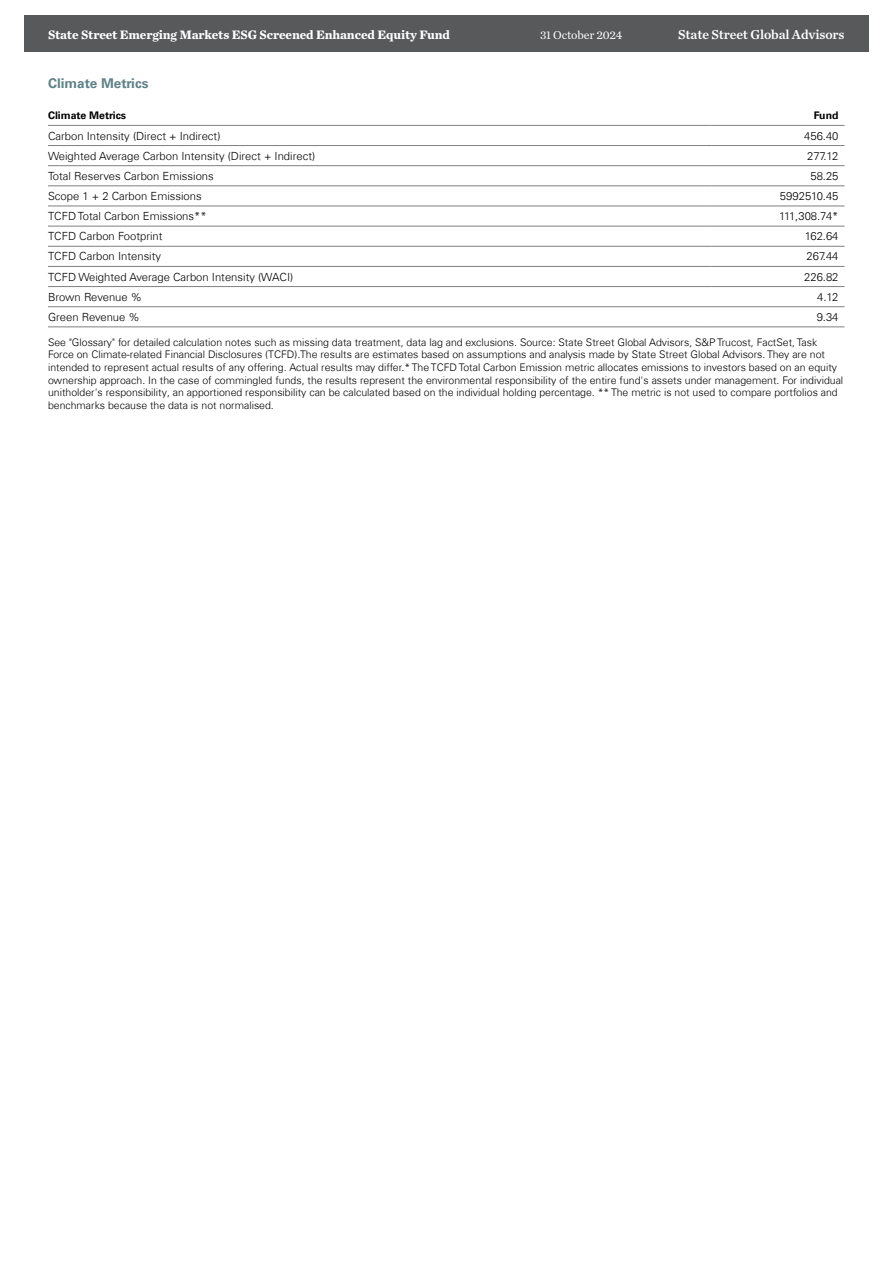
<style>
.page{position:relative;width:893px;height:1263px;background:#fff}
.page>*{position:absolute;margin:0;border:0;box-sizing:border-box;transform-origin:0 0}
.Factsheet_SSGA_Title_Back{font:13.5px "Chronicle Text G1 Semi";letter-spacing:-.01em;color:#fff}
.ESG_Caption2{font:700 13.5px "Univers Com 65";color:#5f8289}
.Factsheet_Title_Back{font:700 12.75px "Chronicle Text G1";letter-spacing:-.01em;color:#fff}
.t1{font:12px "Chronicle Text G1";letter-spacing:-.01em;color:#fff}
.ESG_TD_Left{font:300 11.25px "Univers Com 45";color:#000}
.ESG_TD_Right{font:300 11.25px "Univers Com 45";color:#000}
.ESG_Text_7pt{font:300 10.5px/12.6px "Univers Com 45";color:#000}
.ESG_TH_Left{font:700 10.5px "Univers Com 65";color:#000}
.ESG_TH_Right{font:700 10.5px "Univers Com 65";color:#000}
</style>
<div class="page">
<div style="left:24px;top:15px;width:844px;height:36px;background:#58595b"></div>
<hr style="left:48px;top:125px;width:664px;height:1px;background:#808080">
<hr style="left:48px;top:326px;width:664px;height:1px;background:#808080">
<hr style="left:712px;top:125px;width:132px;height:1px;background:#808080">
<hr style="left:48px;top:145px;width:664px;height:1px;background:#808080">
<hr style="left:712px;top:145px;width:132px;height:1px;background:#808080">
<hr style="left:48px;top:165px;width:664px;height:1px;background:#808080">
<hr style="left:712px;top:165px;width:132px;height:1px;background:#808080">
<hr style="left:48px;top:185px;width:664px;height:1px;background:#808080">
<hr style="left:712px;top:185px;width:132px;height:1px;background:#808080">
<hr style="left:48px;top:206px;width:664px;height:1px;background:#808080">
<hr style="left:712px;top:206px;width:132px;height:1px;background:#808080">
<hr style="left:48px;top:226px;width:664px;height:1px;background:#808080">
<hr style="left:712px;top:226px;width:132px;height:1px;background:#808080">
<hr style="left:48px;top:246px;width:664px;height:1px;background:#808080">
<hr style="left:712px;top:246px;width:132px;height:1px;background:#808080">
<hr style="left:48px;top:266px;width:664px;height:1px;background:#808080">
<hr style="left:712px;top:266px;width:132px;height:1px;background:#808080">
<hr style="left:48px;top:286px;width:664px;height:1px;background:#808080">
<hr style="left:712px;top:286px;width:132px;height:1px;background:#808080">
<hr style="left:48px;top:306px;width:664px;height:1px;background:#808080">
<hr style="left:712px;top:306px;width:132px;height:1px;background:#808080">
<hr style="left:712px;top:326px;width:132px;height:1px;background:#808080">
<p class="Factsheet_Title_Back" style="left:48px;top:24px;width:403px">State Street Emerging Markets ESG Screened Enhanced Equity Fund</p>
<p class="t1" style="left:540px;top:26px;width:84px">31 October 2024</p>
<p class="Factsheet_SSGA_Title_Back" style="left:678px;top:24px;width:168px">State Street Global Advisors</p>
<p class="ESG_Caption2" style="left:48px;top:75px;width:102px">Climate Metrics</p>
<p class="ESG_TH_Left" style="left:48px;top:109px;width:80px">Climate Metrics</p>
<p class="ESG_TH_Right" style="left:814px;top:109px;width:26px">Fund</p>
<p class="ESG_TD_Left" style="left:48px;top:129px;width:174px">Carbon Intensity (Direct + Indirect)</p>
<p class="ESG_TD_Right" style="left:804px;top:129px;width:36px">456.40</p>
<p class="ESG_TD_Left" style="left:48px;top:149px;width:269px">Weighted Average Carbon Intensity (Direct + Indirect)</p>
<p class="ESG_TD_Right" style="left:807px;top:149px;width:33px">277.12</p>
<p class="ESG_TD_Left" style="left:48px;top:169px;width:167px">Total Reserves Carbon Emissions</p>
<p class="ESG_TD_Right" style="left:810px;top:169px;width:30px">58.25</p>
<p class="ESG_TD_Left" style="left:48px;top:189px;width:155px">Scope 1 + 2 Carbon Emissions</p>
<p class="ESG_TD_Right" style="left:780px;top:189px;width:60px">5992510.45</p>
<p class="ESG_TD_Left" style="left:48px;top:209px;width:160px">TCFD Total Carbon Emissions**</p>
<p class="ESG_TD_Right" style="left:779px;top:209px;width:61px">111,308.74*</p>
<p class="ESG_TD_Left" style="left:48px;top:229px;width:116px">TCFD Carbon Footprint</p>
<p class="ESG_TD_Right" style="left:805px;top:229px;width:35px">162.64</p>
<p class="ESG_TD_Left" style="left:48px;top:250px;width:115px">TCFD Carbon Intensity</p>
<p class="ESG_TD_Right" style="left:806px;top:250px;width:34px">267.44</p>
<p class="ESG_TD_Left" style="left:48px;top:270px;width:247px">TCFD Weighted Average Carbon Intensity (WACI)</p>
<p class="ESG_TD_Right" style="left:804px;top:270px;width:36px">226.82</p>
<p class="ESG_TD_Left" style="left:48px;top:290px;width:96px">Brown Revenue %</p>
<p class="ESG_TD_Right" style="left:817px;top:290px;width:23px">4.12</p>
<p class="ESG_TD_Left" style="left:48px;top:310px;width:93px">Green Revenue %</p>
<p class="ESG_TD_Right" style="left:817px;top:310px;width:23px">9.34</p>
<p class="ESG_Text_7pt" style="left:48px;top:336px;width:797px">See "Glossary" for detailed calculation notes such as missing data treatment, data lag and exclusions. Source: State Street Global Advisors, S&amp;P Trucost, FactSet, Task Force on Climate-related Financial Disclosures (TCFD).The results are estimates based on assumptions and analysis made by State Street Global Advisors. They are not intended to represent actual results of any offering. Actual results may differ.* The TCFD Total Carbon Emission metric allocates emissions to investors based on an equity ownership approach. In the case of commingled funds, the results represent the environmental responsibility of the entire fund's assets under management. For individual unitholder's responsibility, an apportioned responsibility can be calculated based on the individual holding percentage. ** The metric is not used to compare portfolios and benchmarks because the data is not normalised.</p>
</div>
